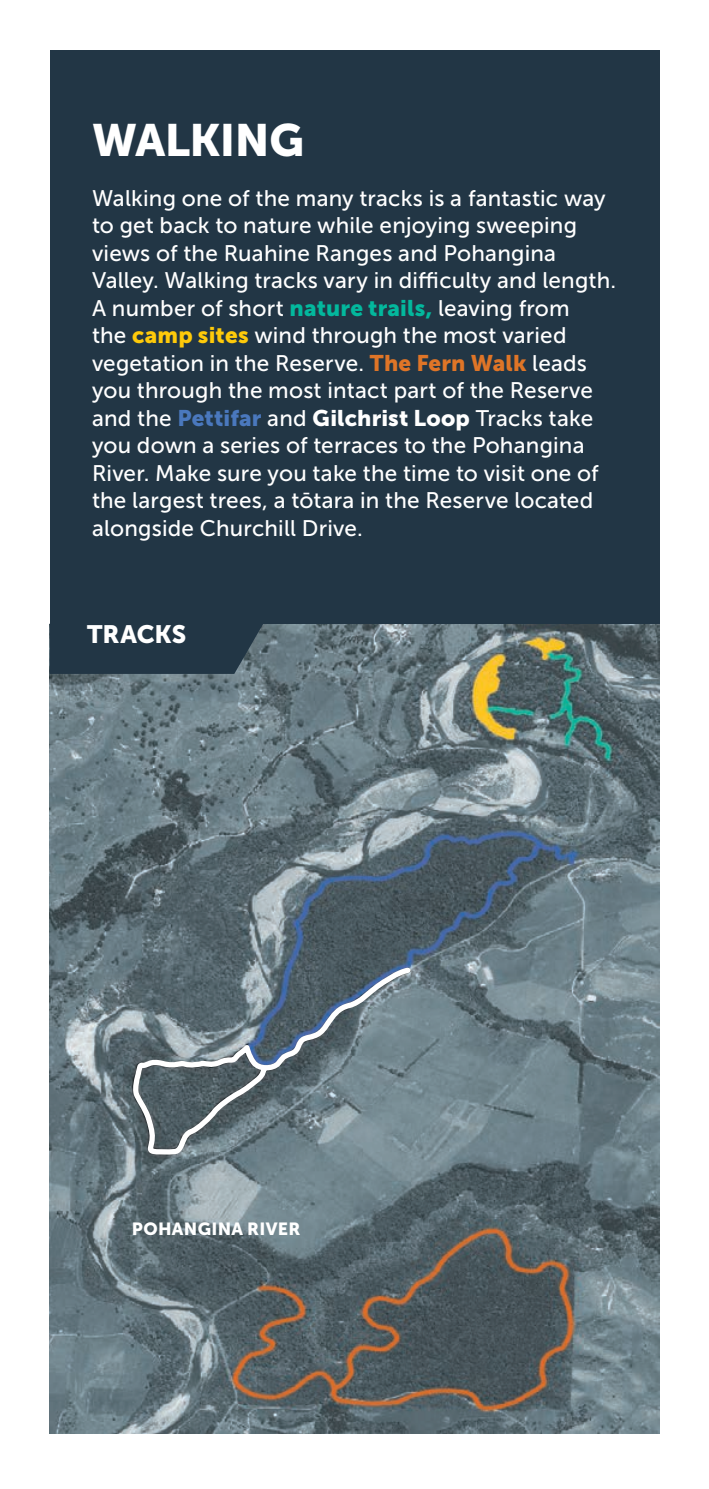
<style>
.page{position:relative;width:709px;height:1489px;background:#fff}
.page>*{position:absolute;margin:0;border:0;box-sizing:border-box;transform-origin:0 0}
.t1{font:45px "Museo Sans 900";letter-spacing:-.015em;color:#fff}
.t2{font:25px "Museo Sans 900";color:#fff}
.t3{font:22.5px/27.5px "Museo Sans 500";letter-spacing:.01em;color:#fff}
.t4{font:17.5px "Museo Sans 900";letter-spacing:.015em;color:#fff}
.s1{font-family:"Museo Sans 900";color:#03b89d}
.s2{font-family:"Museo Sans 900";color:#feca0a}
.s3{font-family:"Museo Sans 900";color:#df7527}
.s4{font-family:"Museo Sans 900";color:#4a78bd}
.s5{font-family:"Museo Sans 900"}
</style>
<div class="page">
<div style="left:50px;top:50px;width:609px;height:896px;background:#223645"></div>
<img style="left:50px;top:624px;width:609px;height:809px">
<svg style="left:50px;top:624px;width:213px;height:50px"></svg>
<svg style="left:130px;top:964px;width:284px;height:193px;background:#6c7c84"></svg>
<p class="t1" style="left:92px;top:115px;width:214px">WALKING</p>
<p class="t3" style="left:92px;top:184px;width:526px">Walking one of the many tracks is a fantastic way to get back to nature while enjoying sweeping views of the Ruahine Ranges and Pohangina Valley. Walking tracks vary in difficulty and length.<br>A number of short <span class="s1">nature trails,</span> leaving from<br>the <span class="s2">camp sites</span> wind through the most varied vegetation in the Reserve. <span class="s3">The Fern Walk</span> leads you through the most intact part of the Reserve and the <span class="s4">Pettifar</span> and <span class="s5">Gilchrist Loop</span> Tracks take you down a series of terraces to the Pohangina River. Make sure you take the time to visit one of the largest trees, a tōtara in the Reserve located alongside Churchill Drive.</p>
<p class="t2" style="left:87px;top:620px;width:101px">TRACKS</p>
<p class="t4" style="left:132px;top:1218px;width:170px">POHANGINA RIVER</p>
</div>
